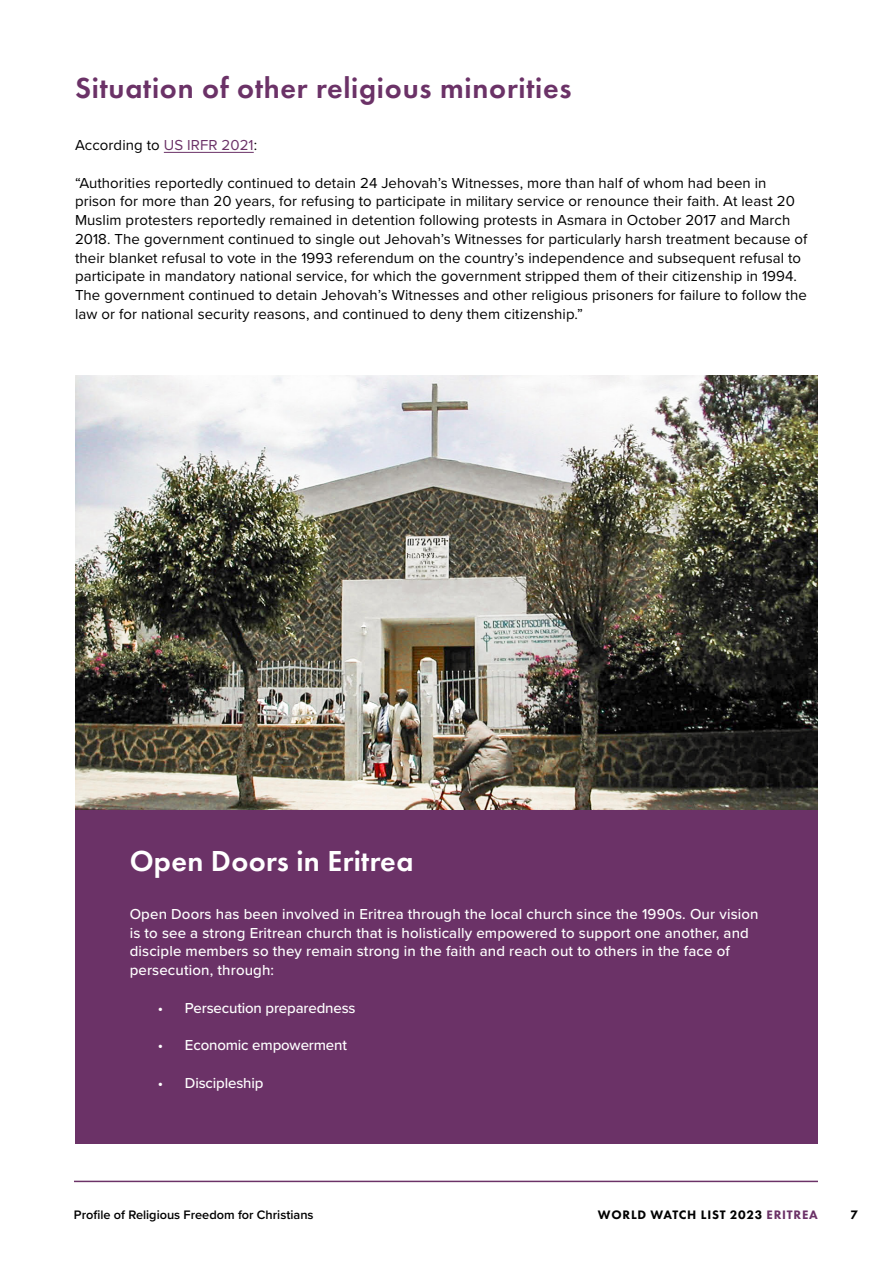
<style>
.page{position:relative;width:893px;height:1263px;background:#fff}
.page>*{position:absolute;margin:0;border:0;box-sizing:border-box;transform-origin:0 0}
.t1{font:600 30px "Futura PT";letter-spacing:.025em;color:#6b3267}
.t2{font:600 30px "Futura PT";letter-spacing:.01em;color:#fff}
.t3{font:15px/18.8px "Proxima Nova";letter-spacing:.005em;color:#000}
.t4{font:500 15px/18.8px "Proxima Nova";letter-spacing:.01em;color:#fff}
.t5{font:500 15px "Proxima Nova";letter-spacing:-.01em;color:#fff}
.t6{font:600 12.75px "Proxima Nova";color:#000}
.t7{font:800 12.75px "Futura PT";letter-spacing:.06em;color:#000}
.s1{color:#6b3267}
</style>
<div class="page">
<hr style="left:74px;top:1181px;width:744px;height:1px;background:#6b3267">
<img style="left:75px;top:375px;width:743px;height:436px">
<div style="left:75px;top:811px;width:743px;height:333px;background:#6b3267"></div>
<hr style="left:164px;top:152px;width:90px;height:1px;background:#6b3267">
<h1 class="t1" style="left:75px;top:69px;width:498px">Situation of other religious minorities</h1>
<p class="t3" style="left:75px;top:135px;width:184px">According to <span class="s1">US IRFR 2021</span>:</p>
<p class="t3" style="left:75px;top:172px;width:734px">“Authorities reportedly continued to detain 24 Jehovah’s Witnesses, more than half of whom had been in prison for more than 20 years, for refusing to participate in military service or renounce their faith. At least 20<br>Muslim protesters reportedly remained in detention following protests in Asmara in October 2017 and March 2018. The government continued to single out Jehovah’s Witnesses for particularly harsh treatment because of their blanket refusal to vote in the 1993 referendum on the country’s independence and subsequent refusal to participate in mandatory national service, for which the government stripped them of their citizenship in 1994.<br>The government continued to detain Jehovah’s Witnesses and other religious prisoners for failure to follow the law or for national security reasons, and continued to deny them citizenship.”</p>
<h1 class="t2" style="left:130px;top:842px;width:285px">Open Doors in Eritrea</h1>
<p class="t4" style="left:130px;top:904px;width:630px">Open Doors has been involved in Eritrea through the local church since the 1990s. Our vision is to see a strong Eritrean church that is holistically empowered to support one another, and disciple members so they remain strong in the faith and reach out to others in the face of persecution, through:</p>
<p class="t5" style="left:158px;top:996px;width:199px">• Persecution preparedness</p>
<p class="t5" style="left:158px;top:1034px;width:191px">• Economic empowerment</p>
<p class="t5" style="left:158px;top:1071px;width:107px">• Discipleship</p>
<p class="t6" style="left:74px;top:1205px;width:241px">Profile of Religious Freedom for Christians</p>
<p class="t7" style="left:598px;top:1207px;width:222px">WORLD WATCH LIST 2023 <span class="s1">ERITREA</span></p>
<p class="t7" style="left:850px;top:1207px;width:9px">7</p>
</div>
